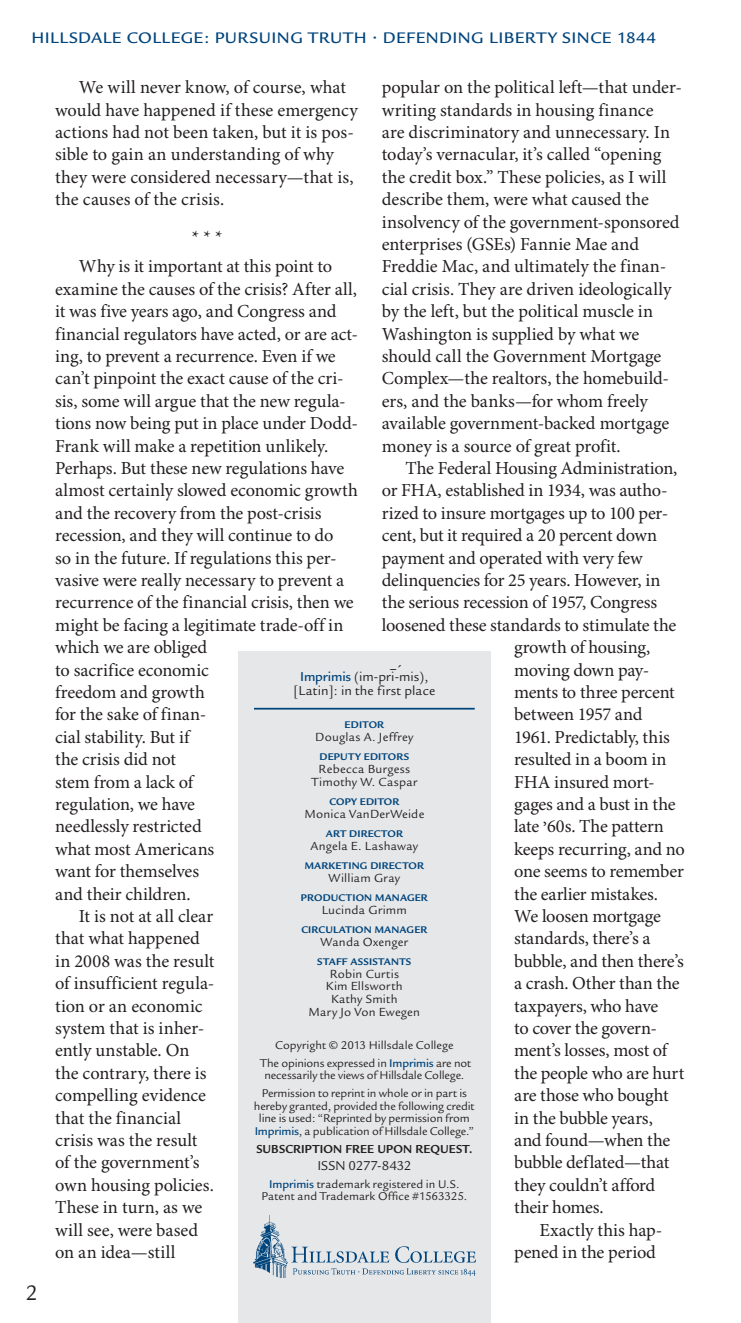
<style>
.page{position:relative;width:741px;height:1323px;background:#fff}
.page>*{position:absolute;margin:0;border:0;box-sizing:border-box;transform-origin:0 0}
.t1{font:22.75px "Legacy Sans";color:#231f20}
.t2{font:18.38px/22.4px "Minion Pro";letter-spacing:-.005em;color:#231f20}
.t3{font:500 16.62px "Legacy Sans";letter-spacing:.025em;color:#00447c;scale:1.05 1}
.t4{font:14px/14px "Legacy Sans";color:#231f20;text-align:center}
.t5{font:500 14px "Legacy Sans";color:#231f20}
.t6{font:12.78px/12.8px "Legacy Sans";letter-spacing:.02em;color:#231f20;text-align:center}
.t7{font:700 12.6px "Legacy Sans";letter-spacing:.01em;color:#231f20;scale:.95 1}
.t8{font:12.25px/12.6px "Legacy Sans";letter-spacing:-.005em;color:#231f20;text-align:center}
.t9{font:700 10.5px "Legacy Sans";letter-spacing:.015em;color:#00447c}
.s1{font-weight:500;color:#00447c}
</style>
<div class="page">
<div style="left:238px;top:651px;width:252px;height:672px;background:#e6e7e8"></div>
<hr style="left:254px;top:708px;width:220px;height:2px;background:#00447c">
<img style="left:253px;top:1215px;width:222px;height:62px">
<p class="t3" style="left:32px;top:28px;width:596px">HILLSDALE COLLEGE: PURSUING TRUTH • DEFENDING LIBERTY SINCE 1844</p>
<p class="t2" style="left:55px;top:77px;width:304px;text-indent:24px">We will never know, of course, what would have happened if these emergency actions had not been taken, but it is pos&shy;sible to gain an understanding of why they were considered necessary—that is, the causes of the crisis.</p>
<p class="t2" style="left:79px;top:223px;width:255px;line-height:29.4px;text-align:center">* * *<br>Why is it important at this point to</p>
<p class="t2" style="left:55px;top:279px;width:303px">examine the causes of the crisis? After all,</p>
<p class="t2" style="left:55px;top:301px;width:283px">it was five years ago, and Congress and</p>
<p class="t2" style="left:55px;top:323px;width:304px">financial regulators have acted, or are act-</p>
<p class="t2" style="left:55px;top:346px;width:282px">ing, to prevent a recurrence. Even if we</p>
<p class="t2" style="left:55px;top:368px;width:290px">can’t pinpoint the exact cause of the cri-</p>
<p class="t2" style="left:55px;top:391px;width:292px">sis, some will argue that the new regula-</p>
<p class="t2" style="left:55px;top:413px;width:304px">tions now being put in place under Dodd-</p>
<p class="t2" style="left:55px;top:435px;width:274px">Frank will make a repetition unlikely.</p>
<p class="t2" style="left:55px;top:458px;width:290px">Perhaps. But these new regulations have</p>
<p class="t2" style="left:55px;top:480px;width:304px">almost certainly slowed economic growth</p>
<p class="t2" style="left:55px;top:503px;width:268px">and the recovery from the post-crisis</p>
<p class="t2" style="left:55px;top:525px;width:279px">recession, and they will continue to do</p>
<p class="t2" style="left:55px;top:547px;width:283px">so in the future. If regulations this per-</p>
<p class="t2" style="left:55px;top:570px;width:290px">vasive were really necessary to prevent a</p>
<p class="t2" style="left:55px;top:592px;width:300px">recurrence of the financial crisis, then we</p>
<p class="t2" style="left:55px;top:615px;width:289px">might be facing a legitimate trade-off in</p>
<p class="t2" style="left:55px;top:637px;width:153px">which we are obliged</p>
<p class="t2" style="left:55px;top:659px;width:155px">to sacrifice economic</p>
<p class="t2" style="left:55px;top:682px;width:151px">freedom and growth</p>
<p class="t2" style="left:55px;top:704px;width:153px">for the sake of finan-</p>
<p class="t2" style="left:55px;top:727px;width:136px">cial stability. But if</p>
<p class="t2" style="left:55px;top:749px;width:122px">the crisis did not</p>
<p class="t2" style="left:55px;top:771px;width:139px">stem from a lack of</p>
<p class="t2" style="left:55px;top:794px;width:141px">regulation, we have</p>
<p class="t2" style="left:55px;top:816px;width:148px">needlessly restricted</p>
<p class="t2" style="left:55px;top:839px;width:161px">what most Americans</p>
<p class="t2" style="left:55px;top:861px;width:145px">want for themselves</p>
<p class="t2" style="left:55px;top:883px;width:137px">and their children.</p>
<p class="t2" style="left:79px;top:906px;width:136px">It is not at all clear</p>
<p class="t2" style="left:55px;top:928px;width:146px">that what happened</p>
<p class="t2" style="left:55px;top:951px;width:161px">in 2008 was the result</p>
<p class="t2" style="left:55px;top:973px;width:160px">of insufficient regula-</p>
<p class="t2" style="left:55px;top:995px;width:149px">tion or an economic</p>
<p class="t2" style="left:55px;top:1018px;width:150px">system that is inher-</p>
<p class="t2" style="left:55px;top:1040px;width:136px">ently unstable. On</p>
<p class="t2" style="left:55px;top:1063px;width:153px">the contrary, there is</p>
<p class="t2" style="left:55px;top:1085px;width:152px">compelling evidence</p>
<p class="t2" style="left:55px;top:1107px;width:127px">that the financial</p>
<p class="t2" style="left:55px;top:1130px;width:144px">crisis was the result</p>
<p class="t2" style="left:55px;top:1152px;width:146px">of the government’s</p>
<p class="t2" style="left:55px;top:1175px;width:160px">own housing policies.</p>
<p class="t2" style="left:55px;top:1197px;width:148px">These in turn, as we</p>
<p class="t2" style="left:55px;top:1219px;width:144px">will see, were based</p>
<p class="t2" style="left:55px;top:1242px;width:122px">on an idea—still</p>
<p class="t2" style="left:381px;top:77px;width:301px">popular on the political left—that under&shy;writing standards in housing finance<br>are discriminatory and unnecessary. In today’s vernacular, it’s called “opening the credit box.” These policies, as I will describe them, were what caused the insolvency of the government-sponsored enterprises (GSEs) Fannie Mae and Freddie Mac, and ultimately the finan&shy;cial crisis. They are driven ideologically by the left, but the political muscle in Washington is supplied by what we should call the Government Mortgage Complex—the realtors, the homebuild&shy;ers, and the banks—for whom freely available government-backed mortgage money is a source of great profit.</p>
<p class="t2" style="left:405px;top:458px;width:273px">The Federal Housing Administration,</p>
<p class="t2" style="left:381px;top:480px;width:287px">or FHA, established in 1934, was autho-</p>
<p class="t2" style="left:381px;top:503px;width:288px">rized to insure mortgages up to 100 per-</p>
<p class="t2" style="left:381px;top:525px;width:277px">cent, but it required a 20 percent down</p>
<p class="t2" style="left:381px;top:547px;width:262px">payment and operated with very few</p>
<p class="t2" style="left:381px;top:570px;width:280px">delinquencies for 25 years. However, in</p>
<p class="t2" style="left:381px;top:592px;width:277px">the serious recession of 1957, Congress</p>
<p class="t2" style="left:381px;top:615px;width:296px">loosened these standards to stimulate the</p>
<p class="t2" style="left:514px;top:637px;width:138px">growth of housing,</p>
<p class="t2" style="left:514px;top:659px;width:136px">moving down pay-</p>
<p class="t2" style="left:514px;top:682px;width:162px">ments to three percent</p>
<p class="t2" style="left:514px;top:704px;width:130px">between 1957 and</p>
<p class="t2" style="left:514px;top:726px;width:157px">1961. Predictably, this</p>
<p class="t2" style="left:514px;top:749px;width:154px">resulted in a boom in</p>
<p class="t2" style="left:514px;top:771px;width:142px">FHA insured mort-</p>
<p class="t2" style="left:514px;top:794px;width:163px">gages and a bust in the</p>
<p class="t2" style="left:514px;top:816px;width:151px">late 60s. The pattern</p>
<p class="t5" style="left:389px;top:662px;width:14px">−´</p>
<p class="t4" style="left:293px;top:670px;width:143px"><span class="s1">IMPRIMIS</span> (im-pri-mis), [Latin]: in the first place</p>
<p class="t9" style="left:344px;top:719px;width:41px">EDITOR</p>
<p class="t6" style="left:315px;top:731px;width:100px">Douglas A. Jeffrey</p>
<p class="t9" style="left:319px;top:751px;width:91px">DEPUTY EDITORS</p>
<p class="t6" style="left:311px;top:763px;width:107px">Rebecca Burgess<br>Timothy W. Caspar</p>
<p class="t9" style="left:329px;top:796px;width:71px">COPY EDITOR</p>
<p class="t6" style="left:304px;top:807px;width:121px">Monica VanDerWeide</p>
<p class="t9" style="left:326px;top:828px;width:78px">ART DIRECTOR</p>
<p class="t6" style="left:310px;top:839px;width:109px">Angela E. Lashaway</p>
<p class="t9" style="left:304px;top:860px;width:121px">MARKETING DIRECTOR</p>
<p class="t6" style="left:328px;top:871px;width:73px">William Gray</p>
<p class="t9" style="left:301px;top:891px;width:128px">PRODUCTION MANAGER</p>
<p class="t6" style="left:321px;top:903px;width:87px">Lucinda Grimm</p>
<p class="t9" style="left:301px;top:923px;width:127px">CIRCULATION MANAGER</p>
<p class="t6" style="left:320px;top:935px;width:89px">Wanda Oxenger</p>
<p class="t9" style="left:317px;top:955px;width:96px">STAFF ASSISTANTS</p>
<p class="t6" style="left:308px;top:967px;width:113px">Robin Curtis<br>Kim Ellsworth<br>Kathy Smith<br>Mary Jo Von Ewegen</p>
<p class="t8" style="left:260px;top:1037px;width:212px;line-height:17.7px">Copyright © 2013 Hillsdale College<br>The opinions expressed in <span class="s1">IMPRIMIS</span> are not</p>
<p class="t8" style="left:261px;top:1067px;width:207px;line-height:17.7px;text-align:left">necessarily the views of Hillsdale College.<br>Permission to reprint in whole or in part is</p>
<p class="t8" style="left:254px;top:1100px;width:222px">hereby granted, provided the following credit line is used: “Reprinted by permission from<br><span class="s1">IMPRIMIS</span>, a publication of Hillsdale College.”</p>
<p class="t7" style="left:256px;top:1141px;width:229px">SUBSCRIPTION FREE UPO N REQUEST.</p>
<p class="t4" style="left:317px;top:1159px;width:95px">ISSN 0277-8432</p>
<p class="t8" style="left:261px;top:1178px;width:207px"><span class="s1">IMPRIMIS</span> trademark registered in U.S.<br>Patent and Trademark Office #1563325.</p>
<p class="t2" style="left:514px;top:803px;width:172px;line-height:31.2px;text-indent:29px">,<br>keeps recurring, and no</p>
<p class="t2" style="left:514px;top:861px;width:172px">one seems to remember the earlier mistakes.<br>We loosen mortgage standards, there’s a bubble, and then there’s a crash. Other than the taxpayers, who have<br>to cover the govern&shy;ment’s losses, most of the people who are hurt are those who bought in the bubble years, and found—when the bubble deflated—that they couldn’t afford their homes.</p>
<p class="t2" style="left:514px;top:1219px;width:150px;text-indent:25px">Exactly this hap&shy;pened in the period</p>
<p class="t1" style="left:25px;top:1280px;width:14px">2</p>
</div>
